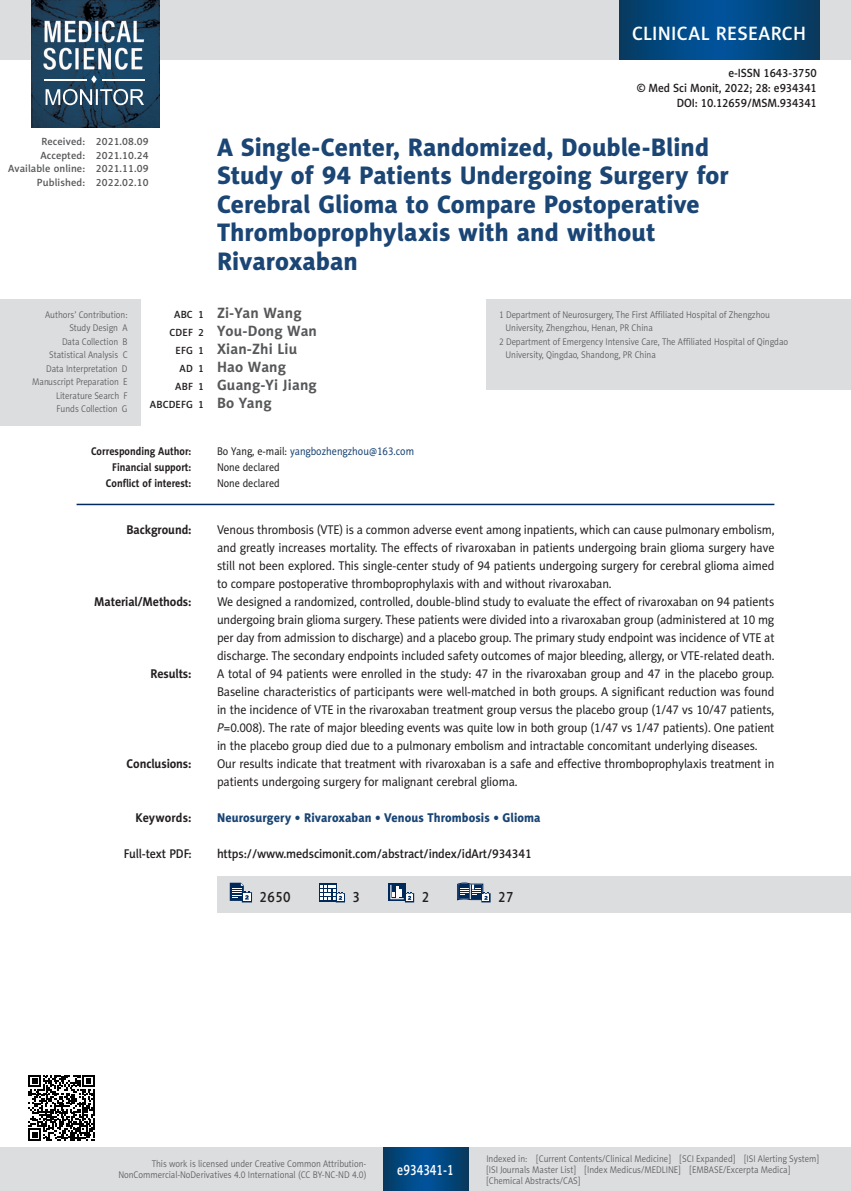
<style>
.page{position:relative;width:851px;height:1191px;background:#fff}
.page>*{position:absolute;margin:0;border:0;box-sizing:border-box;transform-origin:0 0}
.MSM_Tytul{font:25.5px/28.5px "Naomi Sans EFN Heavy";color:#1a4574}
.t1{font:19.5px "Naomi Sans EFN Medium";letter-spacing:.015em;color:#fff}
.MSM_Autorzy{font:700 15px "Naomi Sans EFN";letter-spacing:.01em;color:#57585a}
.MSM_e-PAGINA{font:15px "Naomi Sans EFN Medium";color:#fff;scale:.8 1}
.MSM_dane{font:15px "Naomi Sans EFN Medium";letter-spacing:.03em;color:#231f20;scale:.9 1}
.MSM_Summary_body{font:12.75px/18px "Naomi Sans EFN";letter-spacing:-.01em;color:#231f20;text-align:justify;scale:.95 1}
.MSM_full_text_pdf{font:12.75px "Naomi Sans EFN Medium";letter-spacing:-.01em;color:#231f20;scale:.95 1}
.MSM_Summary_body-2{font:700 12.75px "Naomi Sans EFN";letter-spacing:-.01em;color:#231f20;scale:.95 1}
.MSM_keywords{font:12.75px "Naomi Sans EFN Heavy";letter-spacing:.005em;color:#1a4574;scale:.95 1}
.MSM_keywords-2{font:700 12.75px "Naomi Sans EFN";letter-spacing:.005em;color:#231f20;scale:.95 1}
.MSM_full_text_pdf-2{font:12px "Naomi Sans EFN Medium";letter-spacing:-.01em;color:#231f20;scale:.95 1}
.MSM_Adres{font:700 11.25px "Naomi Sans EFN";color:#231f20;scale:.9 1}
.MSM_Adres-2{font:11.25px "Naomi Sans EFN";color:#1a4574;scale:.9 1}
.MSM_Confilicts{font:700 11.25px "Naomi Sans EFN";color:#231f20;scale:.9 1}
.MSM_Adres-3{font:11.25px "Naomi Sans EFN";color:#231f20;scale:.9 1}
.MSM_Confilicts-2{font:11.25px "Naomi Sans EFN";color:#231f20;scale:.9 1}
.t2{font:10.5px "Naomi Sans EFN Medium";letter-spacing:.01em;color:#57585a}
.MSM_Autorzy-2{font:10.5px "Naomi Sans EFN Medium";letter-spacing:.01em;color:#231f20}
.MSM_Afiliacja{font:9.75px/11.2px "Naomi Sans EFN Light";color:#57585a;scale:.9 1}
.s1{font-family:"Naomi Sans EFN Medium";font-weight:400;font-size:10.5px;color:#231f20}
.s2{font-family:"Naomi Sans EFN";font-weight:700;font-size:15px;color:#57585a}
.s3{color:#231f20}
.s4{font-style:italic}
</style>
<div class="page">
<div style="left:217px;top:876px;width:633px;height:36px;background:#dcdddf"></div>
<svg style="left:230px;top:882px;width:22px;height:20px"></svg>
<div style="left:319px;top:883px;width:17px;height:18px;background:#00295c"></div>
<svg style="left:320px;top:884px;width:25px;height:18px"></svg>
<div style="left:388px;top:883px;width:18px;height:18px;background:#00295c"></div>
<svg style="left:390px;top:885px;width:24px;height:17px"></svg>
<svg style="left:457px;top:882px;width:33px;height:20px"></svg>
<hr style="left:77px;top:504px;width:697px;height:1px;background:#00295c">
<div style="left:0;top:300px;width:140px;height:126px;background:#dcdddf"></div>
<div style="left:486px;top:300px;width:364px;height:90px;background:#dcdddf"></div>
<svg style="left:28px;top:1075px;width:67px;height:66px"></svg>
<div style="left:0;top:1148px;width:850px;height:43px;background:#dcdddf"></div>
<svg style="left:383px;top:1147px;width:85px;height:43px;background:#02477e"></svg>
<div style="left:0;top:0;width:850px;height:60px;background:#dcdddf"></div>
<svg style="left:619px;top:0;width:200px;height:60px;background:#02477e"></svg>
<img style="left:32px;top:0;width:127px;height:128px">
<img style="left:45px;top:79px;width:41px;height:1px">
<img style="left:103px;top:79px;width:41px;height:1px">
<svg style="left:91px;top:75px;width:6px;height:8px"></svg>
<img style="left:46px;top:89px;width:98px;height:16px">
<h2 class="t1" style="left:632px;top:22px;width:175px">CLINICAL RESEARCH</h2>
<p class="MSM_full_text_pdf-2" style="left:728px;top:66px;width:95px">e-ISSN 1643-3750</p>
<p class="MSM_full_text_pdf-2" style="left:636px;top:81px;width:191px">© Med Sci Monit, 2022; 28: e934341</p>
<p class="MSM_full_text_pdf-2" style="left:676px;top:96px;width:149px">DOI: 10.12659/MSM.934341</p>
<p class="MSM_Tytul" style="left:217px;top:132px;width:513px">A Single-Center, Randomized, Double-Blind Study of 94 Patients Undergoing Surgery for Cerebral Glioma to Compare Postoperative Thromboprophylaxis with and without Rivaroxaban</p>
<p class="MSM_Autorzy" style="left:174px;top:304px;width:129px"><span class="s1">ABC 1</span> Zi-Yan Wang</p>
<p class="MSM_Autorzy" style="left:170px;top:322px;width:149px"><span class="s1">CDEF 2</span> You-Dong Wan</p>
<p class="MSM_Autorzy" style="left:175px;top:340px;width:123px"><span class="s1">EFG 1</span> Xian-Zhi Liu</p>
<p class="MSM_Autorzy" style="left:179px;top:358px;width:108px"><span class="s1">AD 1</span> Hao Wang</p>
<p class="MSM_Autorzy" style="left:175px;top:376px;width:143px"><span class="s1">ABF 1</span> Guang-Yi Jiang</p>
<p class="MSM_Autorzy-2" style="left:150px;top:398px;width:123px">ABCDEFG 1 <span class="s2">Bo Yang</span></p>
<p class="MSM_Adres" style="left:91px;top:445px;width:113px">Corresponding Author:</p>
<p class="MSM_Adres-2" style="left:217px;top:445px;width:220px"><span class="s3">Bo Yang, e-mail:</span> yangbozhengzhou@163.com</p>
<p class="MSM_Adres" style="left:112px;top:460px;width:89px">Financial support:</p>
<p class="MSM_Adres-3" style="left:217px;top:460px;width:71px">None declared</p>
<p class="MSM_Confilicts" style="left:106px;top:476px;width:97px">Conflict of interest:</p>
<p class="MSM_Confilicts-2" style="left:217px;top:476px;width:71px">None declared</p>
<p class="MSM_Summary_body-2" style="left:126px;top:522px;width:70px">Background:</p>
<p class="MSM_Summary_body" style="left:217px;top:521px;width:588px">Venous thrombosis (VTE) is a common adverse event among inpatients, which can cause pulmonary embolism, and greatly increases mortality. The effects of rivaroxaban in patients undergoing brain glioma surgery have still not been explored. This single-center study of 94 patients undergoing surgery for cerebral glioma aimed to compare postoperative thromboprophylaxis with and without rivaroxaban.</p>
<p class="MSM_Summary_body-2" style="left:94px;top:594px;width:104px">Material/Methods:</p>
<p class="MSM_Summary_body" style="left:217px;top:593px;width:588px">We designed a randomized, controlled, double-blind study to evaluate the effect of rivaroxaban on 94 patients undergoing brain glioma surgery. These patients were divided into a rivaroxaban group (administered at 10 mg per day from admission to discharge) and a placebo group. The primary study endpoint was incidence of VTE at discharge. The secondary endpoints included safety outcomes of major bleeding, allergy, or VTE-related death.</p>
<p class="MSM_Summary_body-2" style="left:150px;top:666px;width:45px">Results:</p>
<p class="MSM_Summary_body" style="left:217px;top:665px;width:588px">A total of 94 patients were enrolled in the study: 47 in the rivaroxaban group and 47 in the placebo group.<br>Baseline characteristics of participants were well-matched in both groups. A significant reduction was found in the incidence of VTE in the rivaroxaban treatment group versus the placebo group (1/47 vs 10/47 patients, <span class="s4">P</span>=0.008). The rate of major bleeding events was quite low in both group (1/47 vs 1/47 patients). One patient in the placebo group died due to a pulmonary embolism and intractable concomitant underlying diseases.</p>
<p class="MSM_Summary_body-2" style="left:127px;top:756px;width:70px">Conclusions:</p>
<p class="MSM_Summary_body" style="left:217px;top:755px;width:588px">Our results indicate that treatment with rivaroxaban is a safe and effective thromboprophylaxis treatment in patients undergoing surgery for malignant cerebral glioma.</p>
<p class="MSM_keywords-2" style="left:135px;top:810px;width:60px">Keywords:</p>
<p class="MSM_keywords" style="left:217px;top:810px;width:342px">Neurosurgery • Rivaroxaban • Venous Thrombosis • Glioma</p>
<p class="MSM_full_text_pdf" style="left:124px;top:846px;width:73px">Full-text PDF:</p>
<p class="MSM_full_text_pdf" style="left:217px;top:846px;width:333px">https://www.medscimonit.com/abstract/index/idArt/934341</p>
<p class="t2" style="left:41px;top:136px;width:109px">Received: 2021.08.09</p>
<p class="t2" style="left:40px;top:149px;width:110px">Accepted: 2021.10.24</p>
<p class="t2" style="left:8px;top:163px;width:142px">Available online: 2021.11.09</p>
<p class="t2" style="left:37px;top:176px;width:113px">Published: 2022.02.10</p>
<p class="MSM_Afiliacja" style="left:45px;top:309px;width:93px">Authors’ Contribution:</p>
<p class="MSM_Afiliacja" style="left:69px;top:322px;width:66px">Study Design A</p>
<p class="MSM_Afiliacja" style="left:62px;top:336px;width:74px">Data Collection B</p>
<p class="MSM_Afiliacja" style="left:49px;top:349px;width:89px">Statistical Analysis C</p>
<p class="MSM_Afiliacja" style="left:46px;top:363px;width:92px">Data Interpretation D</p>
<p class="MSM_Afiliacja" style="left:32px;top:376px;width:107px">Manuscript Preparation E</p>
<p class="MSM_Afiliacja" style="left:56px;top:390px;width:81px">Literature Search F</p>
<p class="MSM_Afiliacja" style="left:57px;top:403px;width:80px">Funds Collection G</p>
<p class="MSM_Afiliacja" style="left:505px;top:308px;width:295px;line-height:13.5px;text-indent:-6px">1 Department of Neurosurgery, The First Affiliated Hospital of Zhengzhou<br>University, Zhengzhou, Henan, PR China</p>
<p class="MSM_Afiliacja" style="left:505px;top:335px;width:315px;line-height:13.5px;text-indent:-6px">2 Department of Emergency Intensive Care, The Affiliated Hospital of Qingdao<br>University, Qingdao, Shandong, PR China</p>
<p class="MSM_dane" style="left:259px;top:888px;width:36px">2650</p>
<p class="MSM_dane" style="left:352px;top:888px;width:10px">3</p>
<p class="MSM_dane" style="left:421px;top:888px;width:10px">2</p>
<p class="MSM_dane" style="left:498px;top:888px;width:19px">27</p>
<p class="MSM_Afiliacja" style="left:118px;top:1158px;width:277px;text-align:right">This work is licensed under Creative Common Attribution-<br>NonCommercial-NoDerivatives 4.0 International (CC BY-NC-ND 4.0)</p>
<p class="MSM_e-PAGINA" style="left:397px;top:1160px;width:72px">e934341-1</p>
<p class="MSM_Afiliacja" style="left:486px;top:1152px;width:371px">Indexed in: [Current Contents/Clinical Medicine] [SCI Expanded] [ISI Alerting System] [ISI Journals Master List] [Index Medicus/MEDLINE] [EMBASE/Excerpta Medica] [Chemical Abstracts/CAS]</p>
</div>
